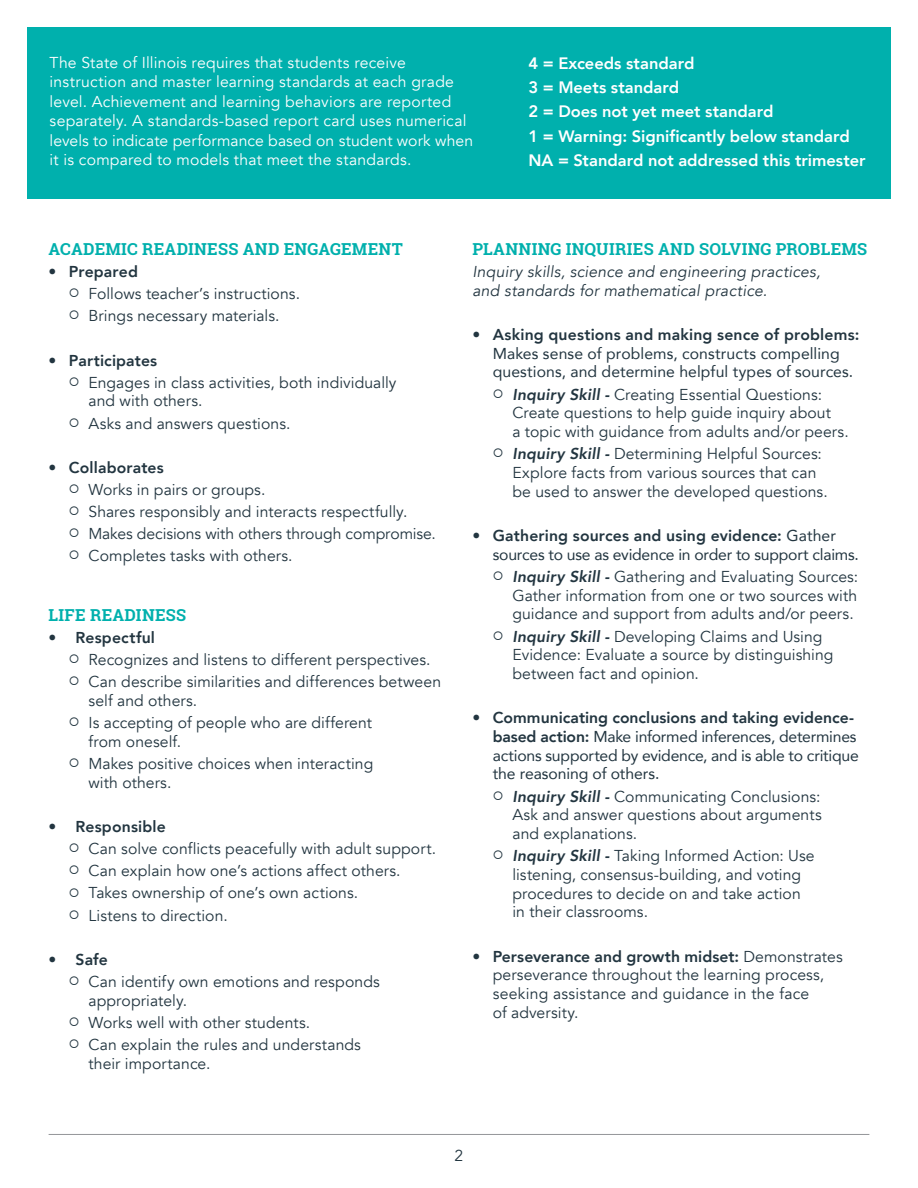
<style>
.page{position:relative;width:918px;height:1188px;background:#fff}
.page>*{position:absolute;margin:0;border:0;box-sizing:border-box;transform-origin:0 0}
.t1{font:800 16.5px/24.3px "Avenir";color:#fff}
.t2{font:700 16.5px "Roboto Slab";letter-spacing:.02em;color:#00b0ad}
.t3{font:15.75px/18.8px "Avenir";letter-spacing:.005em;color:#223540}
.t4{font:15.75px/18.8px "Avenir";letter-spacing:-.01em;color:#223540}
.t5{font:15.75px/19.5px "Avenir";letter-spacing:.015em;color:#fff}
.t6{font:800 15.75px "Avenir";letter-spacing:.01em;color:#223540}
.t7{font:italic 15.75px/18.8px "Avenir";letter-spacing:.015em;color:#223540}
.s1{font-weight:800;font-style:italic}
.s2{font-weight:800}
</style>
<div class="page">
<hr style="left:49px;top:1134px;width:820px;height:1px;background:#939598">
<div style="left:27px;top:27px;width:864px;height:172px;background:#00b0ad"></div>
<p class="t5" style="left:50px;top:53px;width:425px">The State of Illinois requires that students receive instruction and master learning standards at each grade level. Achievement and learning behaviors are reported separately. A standards-based report card uses numerical levels to indicate performance based on student work when it is compared to models that meet the standards.</p>
<p class="t1" style="left:528px;top:51px;width:339px">4 = Exceeds standard<br>3 = Meets standard<br>2 = Does not yet meet standard<br>1 = Warning: Significantly below standard<br>NA = Standard not addressed this trimester</p>
<p class="t2" style="left:49px;top:238px;width:356px">ACADEMIC READINESS AND ENGAGEMENT</p>
<p class="t6" style="left:49px;top:259px;width:91px">• Prepared</p>
<p class="t3" style="left:69px;top:285px;width:233px">○ Follows teacher’s instructions.</p>
<p class="t3" style="left:69px;top:307px;width:212px">○ Brings necessary materials.</p>
<p class="t6" style="left:49px;top:348px;width:110px">• Participates</p>
<p class="t3" style="left:89px;top:373px;width:309px;text-indent:-20px">○ Engages in class activities, both individually and with others.</p>
<p class="t3" style="left:69px;top:414px;width:223px">○ Asks and answers questions.</p>
<p class="t6" style="left:49px;top:455px;width:117px">• Collaborates</p>
<p class="t3" style="left:69px;top:480px;width:198px">○ Works in pairs or groups.</p>
<p class="t3" style="left:69px;top:503px;width:340px">○ Shares responsibly and interacts respectfully.</p>
<p class="t3" style="left:69px;top:525px;width:369px">○ Makes decisions with others through compromise.</p>
<p class="t3" style="left:69px;top:547px;width:225px">○ Completes tasks with others.</p>
<p class="t2" style="left:49px;top:604px;width:139px">LIFE READINESS</p>
<p class="t6" style="left:49px;top:625px;width:108px">• Respectful</p>
<p class="t3" style="left:69px;top:651px;width:363px">○ Recognizes and listens to different perspectives.</p>
<p class="t3" style="left:89px;top:673px;width:354px;text-indent:-20px">○ Can describe similarities and differences between self and others.</p>
<p class="t3" style="left:89px;top:714px;width:285px;text-indent:-20px">○ Is accepting of people who are different from oneself.</p>
<p class="t3" style="left:89px;top:755px;width:286px;text-indent:-20px">○ Makes positive choices when interacting with others.</p>
<p class="t6" style="left:49px;top:814px;width:119px">• Responsible</p>
<p class="t3" style="left:69px;top:840px;width:369px">○ Can solve conflicts peacefully with adult support.</p>
<p class="t3" style="left:69px;top:862px;width:333px">○ Can explain how one’s actions affect others.</p>
<p class="t3" style="left:69px;top:884px;width:291px">○ Takes ownership of one’s own actions.</p>
<p class="t3" style="left:69px;top:906px;width:160px">○ Listens to direction.</p>
<p class="t6" style="left:49px;top:947px;width:61px">• Safe</p>
<p class="t3" style="left:89px;top:972px;width:293px;text-indent:-20px">○ Can identify own emotions and responds appropriately.</p>
<p class="t3" style="left:69px;top:1013px;width:243px">○ Works well with other students.</p>
<p class="t3" style="left:89px;top:1035px;width:274px;text-indent:-20px">○ Can explain the rules and understands their importance.</p>
<p class="t2" style="left:472px;top:238px;width:396px">PLANNING INQUIRIES AND SOLVING PROBLEMS</p>
<p class="t7" style="left:472px;top:263px;width:349px">Inquiry skills, science and engineering practices, and standards for mathematical practice.</p>
<p class="t6" style="left:472px;top:322px;width:388px">• Asking questions and making sence of problems:</p>
<p class="t4" style="left:493px;top:343px;width:362px">Makes sense of problems, constructs compelling questions, and determine helpful types of sources.</p>
<p class="t3" style="left:512px;top:385px;width:338px;text-indent:-20px">○ <span class="s1">Inquiry Skill -</span> Creating Essential Questions:<br>Create questions to help guide inquiry about<br>a topic with guidance from adults and/or peers.</p>
<p class="t3" style="left:512px;top:445px;width:317px;text-indent:-20px">○ <span class="s1">Inquiry Skill -</span> Determining Helpful Sources:<br>Explore facts from various sources that can be used to answer the developed questions.</p>
<p class="t4" style="left:493px;top:526px;width:368px;text-indent:-20px"><span class="s2">• Gathering sources and using evidence:</span> Gather sources to use as evidence in order to support claims.</p>
<p class="t3" style="left:512px;top:567px;width:347px;text-align:justify;text-indent:-20px">○ <span class="s1">Inquiry Skill -</span> Gathering and Evaluating Sources:<br>Gather information from one or two sources with guidance and support from adults and/or peers.</p>
<p class="t3" style="left:512px;top:627px;width:323px;text-indent:-20px">○ <span class="s1">Inquiry Skill -</span> Developing Claims and Using<br>Evidence: Evaluate a source by distinguishing between fact and opinion.</p>
<p class="t4" style="left:493px;top:708px;width:368px;text-indent:-20px"><span class="s2">• Communicating conclusions and taking evidence&shy;based action:</span> Make informed inferences, determines actions supported by evidence, and is able to critique the reasoning of others.</p>
<p class="t3" style="left:512px;top:787px;width:311px;text-align:justify;text-indent:-20px">○ <span class="s1">Inquiry Skill -</span> Communicating Conclusions:<br>Ask and answer questions about arguments and explanations.</p>
<p class="t3" style="left:512px;top:847px;width:304px;text-indent:-20px">○ <span class="s1">Inquiry Skill -</span> Taking Informed Action: Use listening, consensus-building, and voting procedures to decide on and take action in their classrooms.</p>
<p class="t3" style="left:493px;top:947px;width:351px;text-indent:-20px"><span class="s2">• Perseverance and growth midset:</span> Demonstrates perseverance throughout the learning process, seeking assistance and guidance in the face<br>of adversity.</p>
<p class="t3" style="left:455px;top:1146px;width:10px">2</p>
</div>
